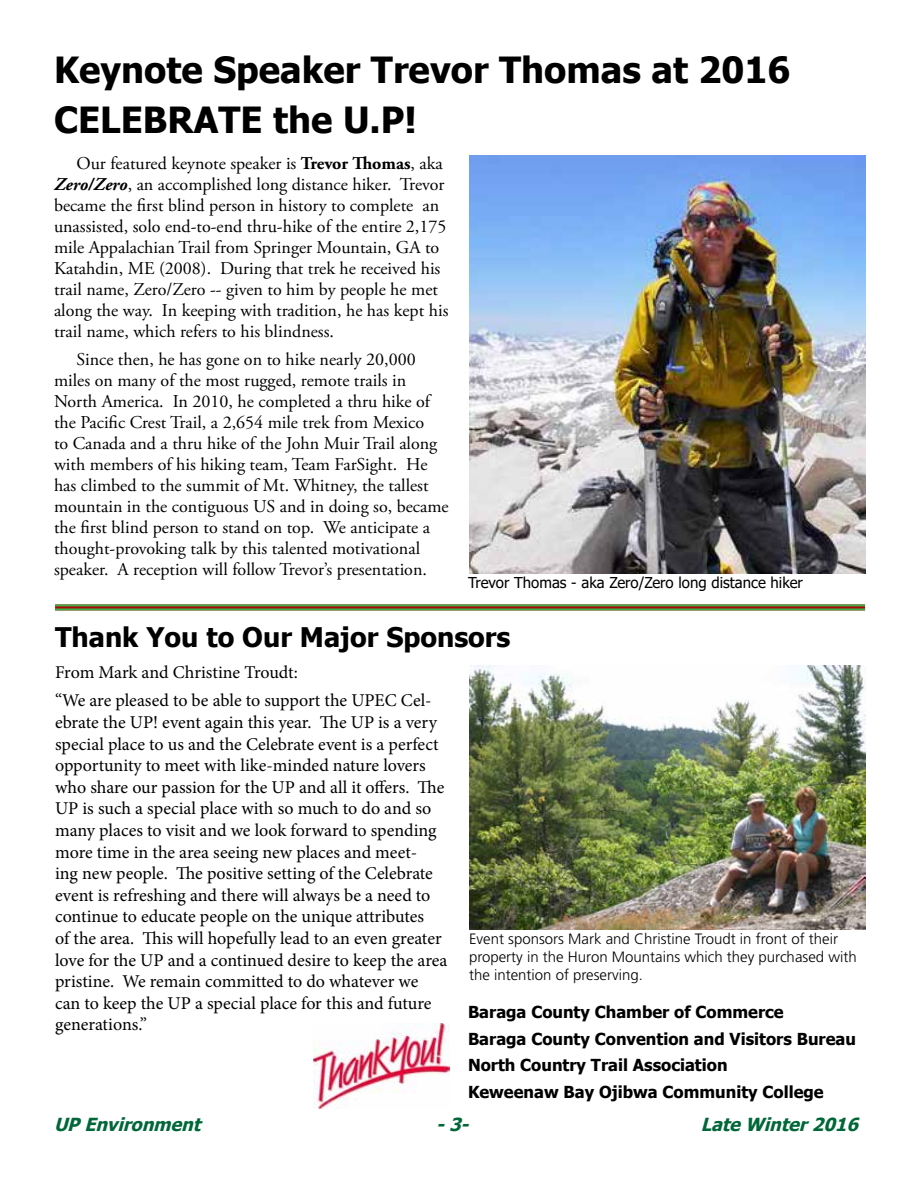
<style>
.page{position:relative;width:918px;height:1188px;background:#fff}
.page>*{position:absolute;margin:0;border:0;box-sizing:border-box;transform-origin:0 0}
.t1{font:700 36px/49.9px "Tahoma";color:#000}
.t2{font:700 27px "Tahoma";color:#000}
.t3{font:18px/21px "Adobe Garamond Pro";color:#000}
.t4{font:18px/21.6px "Minion Pro";letter-spacing:-.005em;color:#000}
.t5{font:italic 700 18px "Tahoma";color:#006738}
.t6{font:700 16.5px/26.5px "Tahoma";color:#000}
.t7{font:300 15px/18px "Frutiger LT Std";color:#000}
.t8{font:15px "Tahoma";color:#000}
.s1{font-weight:700}
.s2{font-weight:700;font-style:italic}
</style>
<div class="page">
<svg style="left:55px;top:606px;width:810px;height:2px"></svg>
<hr style="left:55px;top:604px;width:810px;height:2px;background:#41ad49">
<hr style="left:55px;top:608px;width:810px;height:2px;background:#41ad49">
<img style="left:469px;top:155px;width:396px;height:419px">
<img style="left:469px;top:665px;width:396px;height:265px">
<img style="left:314px;top:1024px;width:136px;height:84px">
<h1 class="t1" style="left:54px;top:46px;width:738px">Keynote Speaker Trevor Thomas at 2016<br>CELEBRATE the U.P!</h1>
<p class="t3" style="left:54px;top:153px;width:396px;text-indent:22px">Our featured keynote speaker is <span class="s1">Trevor Thomas</span>, aka <span class="s2">Zero/Zero</span>, an accomplished long distance hiker. Trevor became the first blind person in history to complete an unassisted, solo end-to-end thru-hike of the entire 2,175 mile Appalachian Trail from Springer Mountain, GA to Katahdin, ME (2008). During that trek he received his trail name, Zero/Zero -- given to him by people he met along the way. In keeping with tradition, he has kept his trail name, which refers to his blindness.</p>
<p class="t3" style="left:54px;top:349px;width:396px;text-indent:22px">Since then, he has gone on to hike nearly 20,000 miles on many of the most rugged, remote trails in North America. In 2010, he completed a thru hike of the Pacific Crest Trail, a 2,654 mile trek from Mexico<br>to Canada and a thru hike of the John Muir Trail along with members of his hiking team, Team FarSight. He has climbed to the summit of Mt. Whitney, the tallest mountain in the contiguous US and in doing so, became the first blind person to stand on top. We anticipate a thought-provoking talk by this talented motivational speaker. A reception will follow Trevor’s presentation.</p>
<p class="t8" style="left:468px;top:572px;width:336px">Trevor Thomas - aka Zero/Zero long distance hiker</p>
<h2 class="t2" style="left:55px;top:618px;width:457px">Thank You to Our Major Sponsors</h2>
<p class="t4" style="left:55px;top:658px;width:378px;line-height:28.3px">From Mark and Christine Troudt:<br>“We are pleased to be able to support the UPEC Cel-</p>
<p class="t4" style="left:55px;top:712px;width:394px">ebrate the UP! event again this year. The UP is a very special place to us and the Celebrate event is a perfect opportunity to meet with like-minded nature lovers who share our passion for the UP and all it offers. The UP is such a special place with so much to do and so many places to visit and we look forward to spending more time in the area seeing new places and meet-<br>ing new people. The positive setting of the Celebrate event is refreshing and there will always be a need to continue to educate people on the unique attributes<br>of the area. This will hopefully lead to an even greater love for the UP and a continued desire to keep the area pristine. We remain committed to do whatever we can to keep the UP a special place for this and future generations.”</p>
<p class="t7" style="left:469px;top:930px;width:389px">Event sponsors Mark and Christine Troudt in front of their property in the Huron Mountains which they purchased with the intention of preserving.</p>
<p class="t6" style="left:468px;top:1000px;width:390px">Baraga County Chamber of Commerce<br>Baraga County Convention and Visitors Bureau North Country Trail Association<br>Keweenaw Bay Ojibwa Community College</p>
<p class="t5" style="left:54px;top:1111px;width:155px">UPEnvironment</p>
<p class="t5" style="left:436px;top:1111px;width:41px">-3-</p>
<p class="t5" style="left:701px;top:1111px;width:166px">LateWinter2016</p>
</div>
